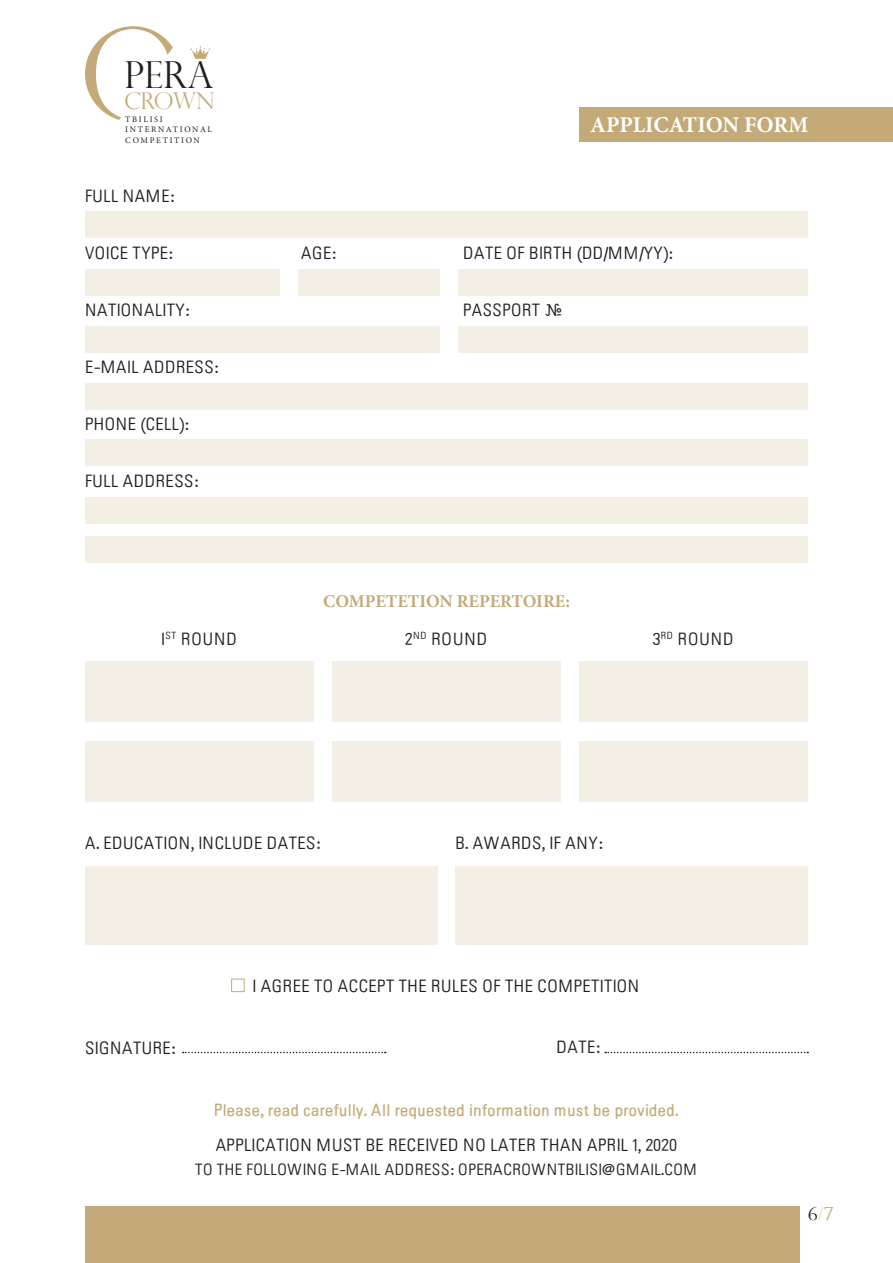
<style>
.page{position:relative;width:893px;height:1263px;background:#fff}
.page>*{position:absolute;margin:0;border:0;box-sizing:border-box;transform-origin:0 0}
.t1{font:300 37.2px "Perpetua Titling";color:#231f20}
.t2{font:300 23.1px "Perpetua Titling";letter-spacing:-.03em;color:#c3aa78}
.t3{font:700 22.5px "Minion Pro";letter-spacing:-.005em;color:#fff}
.List_Paragraph{font:500 18px "BPG Nateli Mt";letter-spacing:-.02em;color:#231f20}
.t4{font:700 18px "BPG Nateli";letter-spacing:-.02em;color:#c3aa78}
.t5{font:700 18px "Minion Pro";letter-spacing:-.005em;color:#c3aa78}
.t6{font:300 18px "Perpetua Titling";color:#c3aa78}
.t7{font:500 16.5px "BPG Nateli Mt";letter-spacing:-.02em;color:#231f20}
.t8{font:8.55px "Minion Pro";letter-spacing:.2em;color:#231f20}
.s1{color:#231f20}
</style>
<div class="page">
<svg style="left:183px;top:1052px;width:203px;height:1px"></svg>
<svg style="left:605px;top:1052px;width:203px;height:1px"></svg>
<div style="left:231px;top:978px;width:14px;height:14px;border:1px solid #c3aa78"></div>
<div style="left:85px;top:211px;width:723px;height:27px;background:#f4efe5"></div>
<div style="left:85px;top:269px;width:195px;height:27px;background:#f4efe5"></div>
<div style="left:85px;top:326px;width:355px;height:27px;background:#f4efe5"></div>
<div style="left:85px;top:383px;width:723px;height:27px;background:#f4efe5"></div>
<div style="left:85px;top:439px;width:723px;height:27px;background:#f4efe5"></div>
<div style="left:85px;top:497px;width:723px;height:27px;background:#f4efe5"></div>
<div style="left:85px;top:536px;width:723px;height:27px;background:#f4efe5"></div>
<div style="left:579px;top:107px;width:313px;height:35px;background:#c3aa78"></div>
<div style="left:298px;top:269px;width:142px;height:27px;background:#f4efe5"></div>
<div style="left:458px;top:269px;width:350px;height:27px;background:#f4efe5"></div>
<div style="left:458px;top:326px;width:350px;height:27px;background:#f4efe5"></div>
<div style="left:85px;top:661px;width:229px;height:61px;background:#f4efe5"></div>
<div style="left:85px;top:741px;width:229px;height:60px;background:#f4efe5"></div>
<div style="left:332px;top:661px;width:229px;height:61px;background:#f4efe5"></div>
<div style="left:332px;top:741px;width:229px;height:60px;background:#f4efe5"></div>
<div style="left:579px;top:661px;width:229px;height:61px;background:#f4efe5"></div>
<div style="left:579px;top:741px;width:229px;height:60px;background:#f4efe5"></div>
<div style="left:85px;top:866px;width:352px;height:79px;background:#f4efe5"></div>
<div style="left:455px;top:866px;width:353px;height:79px;background:#f4efe5"></div>
<div style="left:85px;top:1207px;width:714px;height:56px;background:#c3aa78"></div>
<svg style="left:85px;top:26px;width:88px;height:94px"></svg>
<svg style="left:191px;top:46px;width:19px;height:13px"></svg>
<p class="t1" style="left:124px;top:52px;width:91px">PERA</p>
<p class="t2" style="left:124px;top:87px;width:92px">CROWN</p>
<p class="t8" style="left:125px;top:114px;width:39px">TBILISI</p>
<p class="t8" style="left:125px;top:124px;width:88px">INTERNATIONAL</p>
<p class="t8" style="left:125px;top:134px;width:76px">COMPETITION</p>
<p class="List_Paragraph" style="left:85px;top:188px;width:92px">FULL NAME:</p>
<p class="t3" style="left:590px;top:108px;width:220px">APPLICATION FORM</p>
<p class="List_Paragraph" style="left:85px;top:245px;width:90px">VOICE TYPE:</p>
<p class="List_Paragraph" style="left:301px;top:245px;width:37px">AGE:</p>
<p class="List_Paragraph" style="left:463px;top:245px;width:212px">DATE OF BIRTH (DD/MM/YY):</p>
<p class="List_Paragraph" style="left:85px;top:302px;width:107px">NATIONALITY:</p>
<p class="List_Paragraph" style="left:463px;top:302px;width:101px">PASSPORT №</p>
<p class="List_Paragraph" style="left:85px;top:359px;width:136px">E-MAIL ADDRESS:</p>
<p class="List_Paragraph" style="left:85px;top:416px;width:106px">PHONE (CELL):</p>
<p class="List_Paragraph" style="left:85px;top:473px;width:116px">FULL ADDRESS:</p>
<p class="t5" style="left:323px;top:588px;width:248px">COMPETETION REPERTOIRE:</p>
<p class="List_Paragraph" style="left:161px;top:632px;width:78px">I<sup>ST</sup> ROUND</p>
<p class="List_Paragraph" style="left:405px;top:632px;width:85px">2<sup>ND</sup> ROUND</p>
<p class="List_Paragraph" style="left:652px;top:632px;width:84px">3<sup>RD</sup> ROUND</p>
<p class="List_Paragraph" style="left:85px;top:835px;width:238px">A. EDUCATION, INCLUDE DATES:</p>
<p class="List_Paragraph" style="left:455px;top:835px;width:150px">B. AWARDS, IF ANY:</p>
<p class="List_Paragraph" style="left:253px;top:978px;width:389px">I AGREE TO ACCEPT THE RULES OF THE COMPETITION</p>
<p class="List_Paragraph" style="left:85px;top:1041px;width:93px">SIGNATURE:</p>
<p class="List_Paragraph" style="left:556px;top:1040px;width:46px">DATE:</p>
<p class="t4" style="left:214px;top:1102px;width:466px">Please, read carefully. All requested information must be provided.</p>
<p class="List_Paragraph" style="left:216px;top:1137px;width:463px">APPLICATION MUST BE RECEIVED NO LATER THAN APRIL 1, 2020</p>
<p class="t7" style="left:195px;top:1162px;width:504px">TO THE FOLLOWING E-MAIL ADDRESS: OPERACROWNTBILISI@GMAIL.COM</p>
<p class="t6" style="left:808px;top:1202px;width:27px"><span class="s1">6</span>/7</p>
</div>
